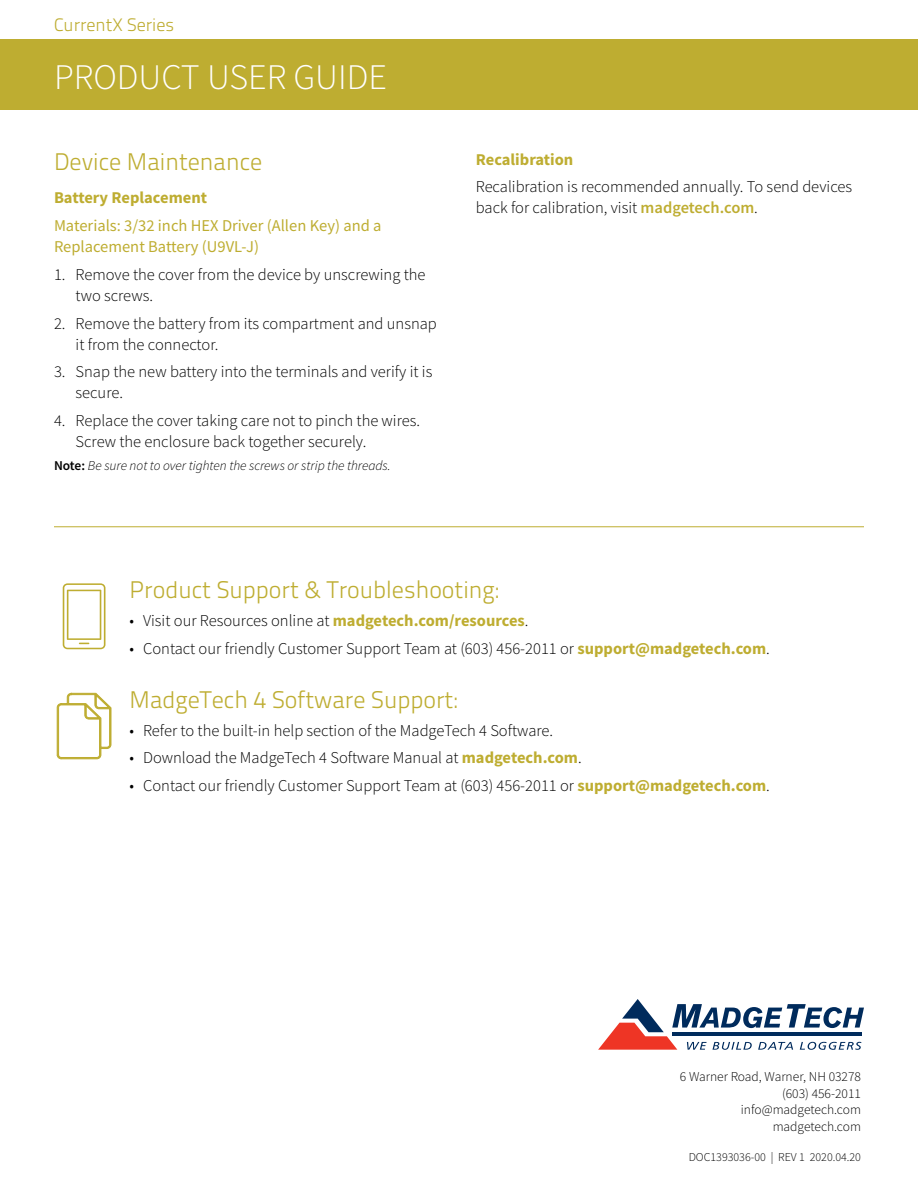
<style>
.page{position:relative;width:918px;height:1188px;background:#fff}
.page>*{position:absolute;margin:0;border:0;box-sizing:border-box;transform-origin:0 0}
.t1{font:300 36px "Source Sans Pro";color:#fff}
.t2{font:300 24px "Titillium Text 22 L";color:#bead31}
.t3{font:300 18px "Titillium Text 22 L";color:#bead31}
.t4{font:300 16.5px/21px "Source Sans Pro";color:#000}
.t5{font:16.5px/21px "Source Sans Pro";color:#bead31}
.t6{font:700 16.5px "Source Sans Pro";color:#bead31}
.t7{font:300 13.5px/16.5px "Source Sans Pro";color:#000;text-align:right}
.t8{font:italic 300 13.5px "Source Sans Pro";color:#000}
.t9{font:300 12px "Source Sans Pro";color:#000}
.s1{font-weight:600;font-style:normal}
.s2{font-weight:600;color:#bead31}
.s3{font-weight:700;color:#bead31}
</style>
<div class="page">
<div style="left:0;top:39px;width:918px;height:71px;background:#bead31"></div>
<svg style="left:63px;top:583px;width:42px;height:66px"></svg>
<svg style="left:57px;top:693px;width:54px;height:66px"></svg>
<svg style="left:598px;top:999px;width:266px;height:51px"></svg>
<hr style="left:672px;top:1032px;width:190px;height:4px;background:#002b5c">
<hr style="left:54px;top:526px;width:810px;height:1px;background:#bead31">
<p class="t3" style="left:54px;top:11px;width:122px">CurrentX Series</p>
<h1 class="t1" style="left:54px;top:54px;width:335px">PRODUCT USER GUIDE</h1>
<h2 class="t2" style="left:54px;top:144px;width:210px">Device Maintenance</h2>
<p class="t6" style="left:54px;top:187px;width:155px">Battery Replacement</p>
<p class="t5" style="left:54px;top:215px;width:329px">Materials: 3/32 inch HEX Driver (Allen Key) and a<br>Replacement Battery (U9VL-J)</p>
<p class="t4" style="left:76px;top:264px;width:352px;text-indent:-22px">1. Remove the cover from the device by unscrewing the two screws.</p>
<p class="t4" style="left:76px;top:313px;width:363px;text-indent:-22px">2. Remove the battery from its compartment and unsnap it from the connector.</p>
<p class="t4" style="left:76px;top:361px;width:358px;text-indent:-22px">3. Snap the new battery into the terminals and verify it is secure.</p>
<p class="t4" style="left:76px;top:410px;width:346px;text-indent:-22px">4. Replace the cover taking care not to pinch the wires.<br>Screw the enclosure back together securely.</p>
<p class="t8" style="left:54px;top:457px;width:338px"><span class="s1">Note:</span> Be sure not to over tighten the screws or strip the threads.</p>
<p class="t6" style="left:476px;top:148px;width:99px">Recalibration</p>
<p class="t4" style="left:476px;top:176px;width:378px">Recalibration is recommended annually. To send devices back for calibration, visit <span class="s2">madgetech.com</span>.</p>
<h2 class="t2" style="left:130px;top:572px;width:371px">Product Support &amp; Troubleshooting:</h2>
<p class="t4" style="left:130px;top:610px;width:400px">• Visit our Resources online at <span class="s3">madgetech.com/resources</span>.</p>
<p class="t4" style="left:130px;top:638px;width:642px">• Contact our friendly Customer Support Team at (603) 456-2011 or <span class="s3">support@madgetech.com</span>.</p>
<h2 class="t2" style="left:130px;top:682px;width:329px">MadgeTech 4 Software Support:</h2>
<p class="t4" style="left:130px;top:720px;width:425px">• Refer to the built-in help section of the MadgeTech 4 Software.</p>
<p class="t4" style="left:130px;top:747px;width:454px">• Download the MadgeTech 4 Software Manual at <span class="s3">madgetech.com</span>.</p>
<p class="t4" style="left:130px;top:775px;width:642px">• Contact our friendly Customer Support Team at (603) 456-2011 or <span class="s3">support@madgetech.com</span>.</p>
<p class="t7" style="left:680px;top:1069px;width:183px">6 Warner Road, Warner, NH 03278 (603) 456-2011 info@madgetech.com madgetech.com</p>
<p class="t9" style="left:689px;top:1150px;width:174px">DOC1393036-00 | REV 1 2020.04.20</p>
</div>
